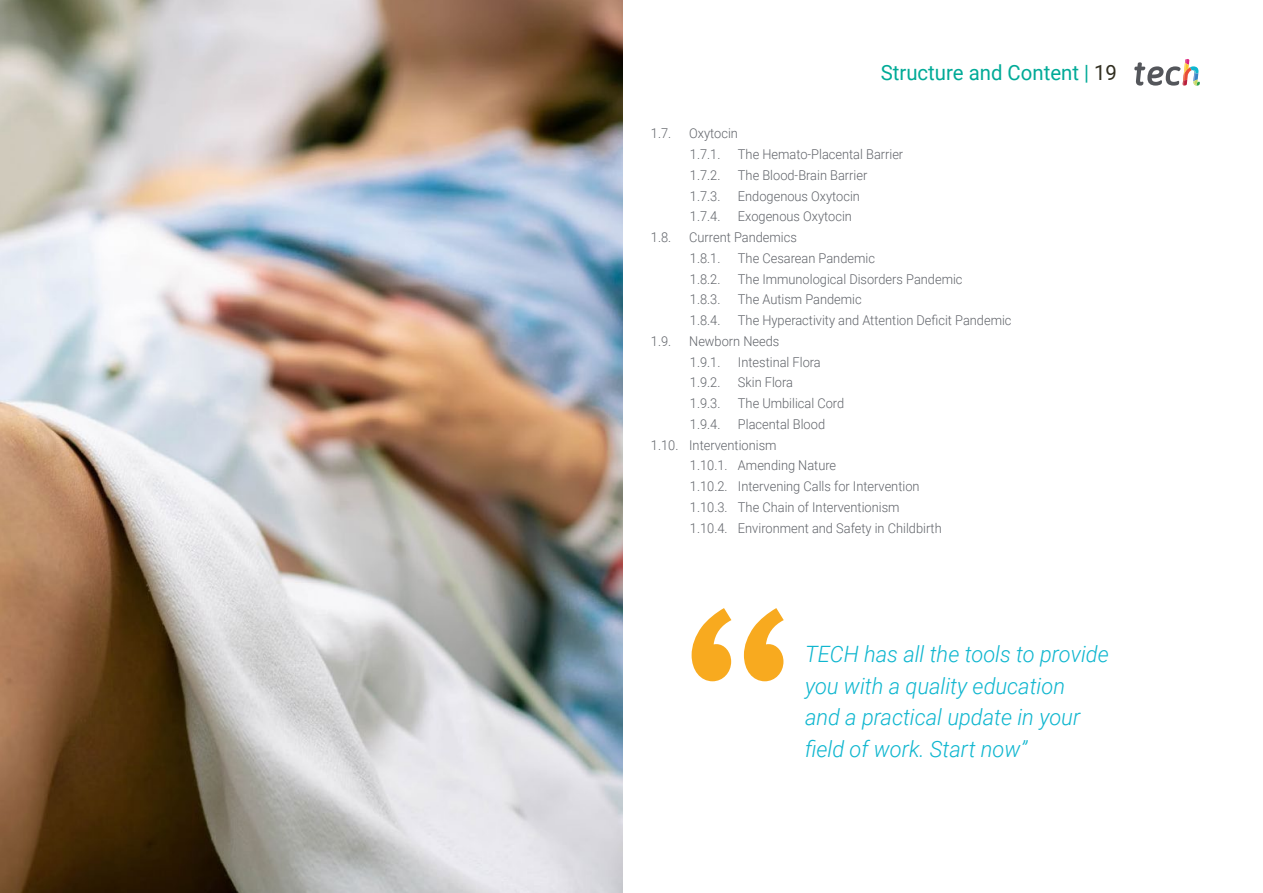
<style>
.page{position:relative;width:1263px;height:893px;background:#fff}
.page>*{position:absolute;margin:0;border:0;box-sizing:border-box;transform-origin:0 0}
.t1{font:italic 300 22.5px/31.5px "Roboto";color:#0fb6cf}
.t2{font:21px "Roboto";color:#00aa97}
.t3{font:300 13.5px/20.7px "Roboto";color:#61646a;scale:.95 1}
.s1{color:#312e20}
</style>
<div class="page">
<img style="left:0;top:0;width:622px;height:893px">
<svg style="left:1134px;top:59px;width:66px;height:27px"></svg>
<svg style="left:692px;top:608px;width:92px;height:73px"></svg>
<h2 class="t2" style="left:881px;top:57px;width:238px">Structure and Content | <span class="s1">19</span></h2>
<p class="t3" style="left:651px;top:123px;width:23px">1.7.</p>
<p class="t3" style="left:689px;top:123px;width:53px">Oxytocin<br>1.7.1.</p>
<p class="t3" style="left:738px;top:143px;width:176px">The Hemato-Placental Barrier</p>
<p class="t3" style="left:690px;top:164px;width:34px">1.7.2.</p>
<p class="t3" style="left:738px;top:164px;width:138px">The Blood-Brain Barrier</p>
<p class="t3" style="left:690px;top:185px;width:34px">1.7.3.</p>
<p class="t3" style="left:738px;top:185px;width:130px">Endogenous Oxytocin</p>
<p class="t3" style="left:690px;top:206px;width:34px">1.7.4.</p>
<p class="t3" style="left:738px;top:206px;width:121px">Exogenous Oxytocin</p>
<p class="t3" style="left:651px;top:226px;width:23px">1.8.</p>
<p class="t3" style="left:689px;top:226px;width:115px">Current Pandemics<br>1.8.1.</p>
<p class="t3" style="left:738px;top:247px;width:146px">The Cesarean Pandemic</p>
<p class="t3" style="left:690px;top:268px;width:34px">1.8.2.</p>
<p class="t3" style="left:738px;top:268px;width:238px">The Immunological Disorders Pandemic</p>
<p class="t3" style="left:690px;top:289px;width:34px">1.8.3.</p>
<p class="t3" style="left:738px;top:289px;width:132px">The Autism Pandemic</p>
<p class="t3" style="left:690px;top:309px;width:34px">1.8.4.</p>
<p class="t3" style="left:738px;top:309px;width:289px">The Hyperactivity and Attention Deficit Pandemic</p>
<p class="t3" style="left:651px;top:330px;width:23px">1.9.</p>
<p class="t3" style="left:689px;top:330px;width:96px">Newborn Needs<br>1.9.1.</p>
<p class="t3" style="left:738px;top:351px;width:89px">Intestinal Flora</p>
<p class="t3" style="left:690px;top:372px;width:34px">1.9.2.</p>
<p class="t3" style="left:738px;top:372px;width:60px">Skin Flora</p>
<p class="t3" style="left:690px;top:392px;width:34px">1.9.3.</p>
<p class="t3" style="left:738px;top:392px;width:113px">The Umbilical Cord</p>
<p class="t3" style="left:690px;top:413px;width:34px">1.9.4.</p>
<p class="t3" style="left:651px;top:413px;width:185px;text-indent:87px">Placental Blood<br>1.10. Interventionism</p>
<p class="t3" style="left:690px;top:455px;width:267px">1.10.1. Amending Nature<br>1.10.2. Intervening Calls for Intervention 1.10.3. The Chain of Interventionism<br>1.10.4. Environment and Safety in Childbirth</p>
<h1 class="t1" style="left:805px;top:637px;width:305px">TECH has all the tools to provide you with a quality education<br>and a practical update in your field of work. Start now”</h1>
</div>
